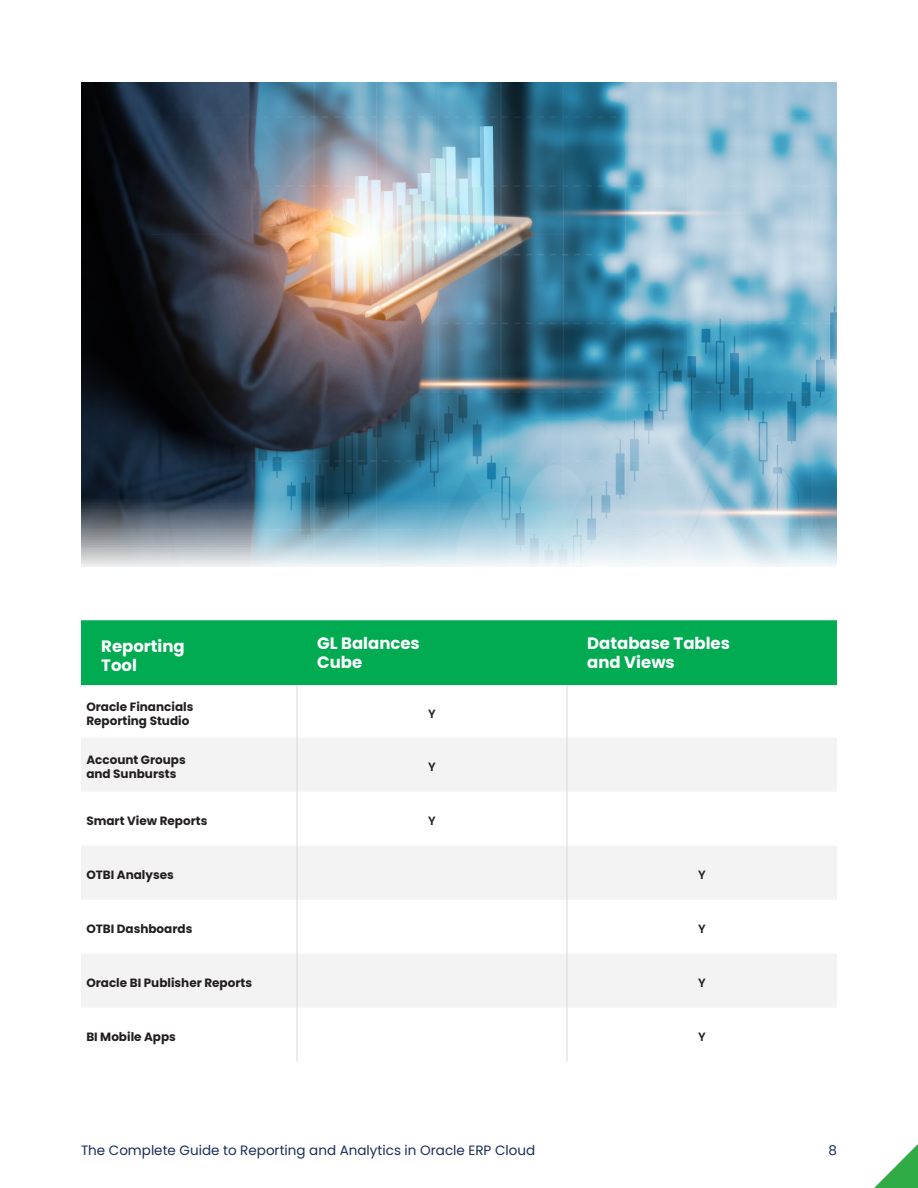
<style>
.page{position:relative;width:918px;height:1188px;background:#fff}
.page>*{position:absolute;margin:0;border:0;box-sizing:border-box;transform-origin:0 0}
.t1{font:700 16.5px "Poppins";color:#fff}
.t2{font:13.5px "Poppins";color:#1b2e59}
.t3{font:700 12px/14.4px "Poppins";color:#231f20}
.t4{font:600 12px "Poppins";color:#231f20}
</style>
<div class="page">
<svg style="left:874px;top:1144px;width:44px;height:44px"></svg>
<div style="left:81px;top:620px;width:756px;height:65px;background:#00ab51"></div>
<svg style="left:81px;top:738px;width:756px;height:269px;fill:#f3f3f3"></svg>
<hr style="left:296px;top:685px;width:2px;height:53px;background:#dcdcdc">
<hr style="left:566px;top:685px;width:2px;height:53px;background:#dcdcdc">
<hr style="left:296px;top:738px;width:2px;height:54px;background:#dcdcdc">
<hr style="left:566px;top:738px;width:2px;height:54px;background:#dcdcdc">
<hr style="left:296px;top:792px;width:2px;height:54px;background:#dcdcdc">
<hr style="left:566px;top:792px;width:2px;height:54px;background:#dcdcdc">
<hr style="left:296px;top:846px;width:2px;height:54px;background:#dcdcdc">
<hr style="left:566px;top:846px;width:2px;height:54px;background:#dcdcdc">
<hr style="left:296px;top:900px;width:2px;height:54px;background:#dcdcdc">
<hr style="left:566px;top:900px;width:2px;height:54px;background:#dcdcdc">
<hr style="left:296px;top:954px;width:2px;height:54px;background:#dcdcdc">
<hr style="left:566px;top:954px;width:2px;height:54px;background:#dcdcdc">
<hr style="left:296px;top:1008px;width:2px;height:54px;background:#dcdcdc">
<hr style="left:566px;top:1008px;width:2px;height:54px;background:#dcdcdc">
<img style="left:81px;top:82px;width:756px;height:485px">
<p class="t1" style="left:101px;top:636px;width:85px">Reporting</p>
<p class="t1" style="left:101px;top:656px;width:37px">Tool</p>
<p class="t1" style="left:317px;top:633px;width:104px">GL Balances</p>
<p class="t1" style="left:317px;top:653px;width:47px">Cube</p>
<p class="t3" style="left:86px;top:699px;width:109px">Oracle Financials<br>Reporting Studio</p>
<p class="t4" style="left:428px;top:707px;width:9px">Y</p>
<p class="t3" style="left:86px;top:752px;width:101px">Account Groups and Sunbursts</p>
<p class="t4" style="left:428px;top:760px;width:9px">Y</p>
<p class="t3" style="left:86px;top:814px;width:123px">Smart View Reports</p>
<p class="t4" style="left:428px;top:814px;width:9px">Y</p>
<p class="t1" style="left:587px;top:633px;width:144px">Database Tables</p>
<p class="t1" style="left:587px;top:653px;width:89px">and Views</p>
<p class="t3" style="left:86px;top:868px;width:89px">OTBI Analyses</p>
<p class="t4" style="left:698px;top:868px;width:9px">Y</p>
<p class="t3" style="left:86px;top:922px;width:108px">OTBI Dashboards</p>
<p class="t4" style="left:698px;top:922px;width:9px">Y</p>
<p class="t3" style="left:86px;top:976px;width:167px">Oracle BI Publisher Reports</p>
<p class="t4" style="left:698px;top:976px;width:9px">Y</p>
<p class="t3" style="left:86px;top:1030px;width:91px">BI Mobile Apps</p>
<p class="t4" style="left:698px;top:1030px;width:9px">Y</p>
<p class="t2" style="left:81px;top:1142px;width:456px">The Complete Guide to Reporting and Analytics in Oracle ERP Cloud</p>
<p class="t2" style="left:828px;top:1142px;width:10px">8</p>
</div>
